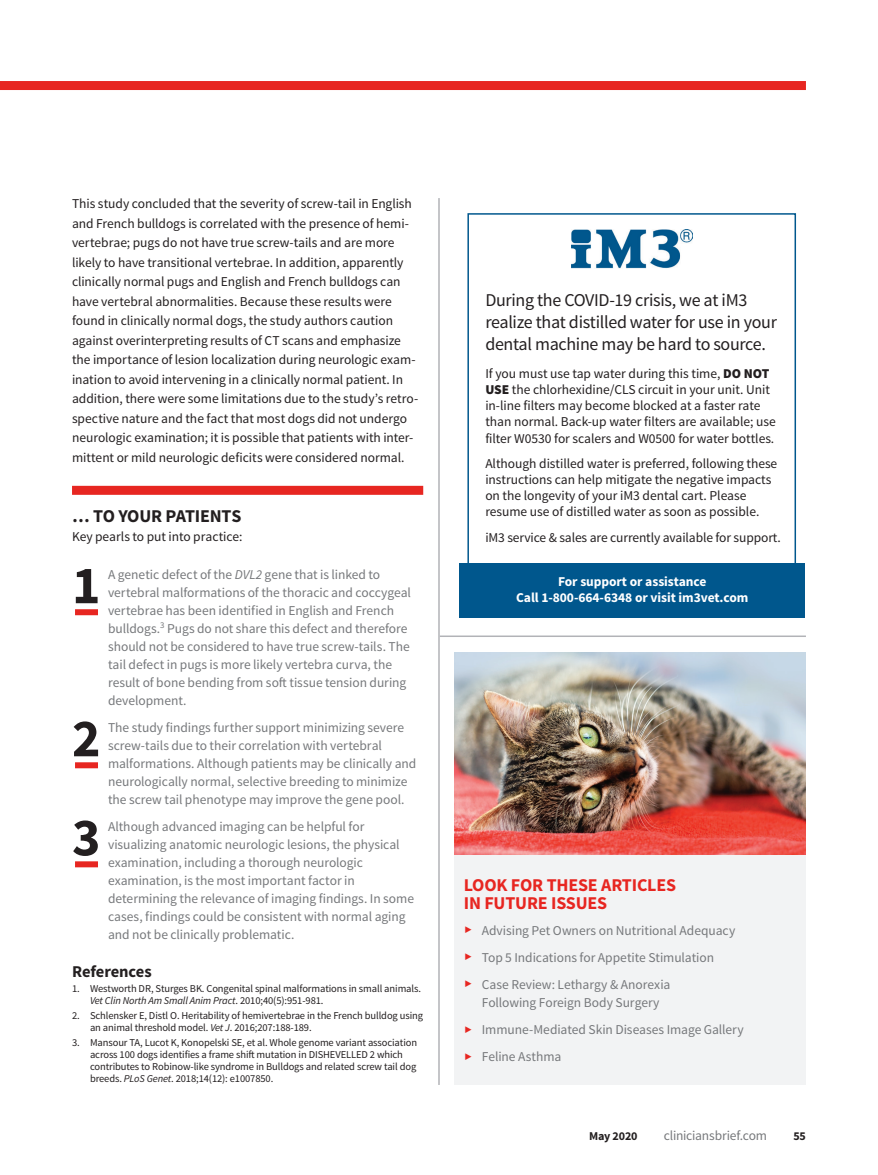
<style>
.page{position:relative;width:878px;height:1175px;background:#fff}
.page>*{position:absolute;margin:0;border:0;box-sizing:border-box;transform-origin:0 0}
.t1{font:700 53.85px "Source Sans Pro";color:#231f20}
.t2{font:18px/21.6px "Source Sans Pro";letter-spacing:-.02em;color:#231f20}
.t3{font:700 18px/18px "Source Sans Pro";letter-spacing:-.01em;color:#e72621}
.t4{font:700 18px "Source Sans Pro";letter-spacing:-.015em;color:#231f20}
.t5{font:700 16.5px "Source Sans Pro";letter-spacing:-.01em;color:#231f20}
.t6{font:13.5px/19.5px "Source Sans Pro";letter-spacing:-.005em;color:#231f20}
.t7{font:13.5px/18px "Source Sans Pro";letter-spacing:-.005em;color:#76787b}
.t8{font:700 13.5px/16.2px "Source Sans Pro";letter-spacing:-.005em;color:#fff;text-align:center}
.t9{font:700 12px "Source Sans Pro";letter-spacing:-.005em;color:#231f20}
.t10{font:10.5px/12px "Source Sans Pro";letter-spacing:-.01em;color:#231f20}
.s1{font-style:italic}
.s2{font-weight:900}
</style>
<div class="page">
<div style="left:72px;top:486px;width:351px;height:9px;background:#e72621"></div>
<div style="left:75px;top:609px;width:23px;height:6px;background:#e72621"></div>
<div style="left:75px;top:762px;width:23px;height:6px;background:#e72621"></div>
<div style="left:75px;top:861px;width:23px;height:6px;background:#e72621"></div>
<div style="left:0;top:81px;width:806px;height:9px;background:#e72621"></div>
<img style="left:571px;top:230px;width:121px;height:39px">
<div style="left:467px;top:213px;width:329px;height:401px;border:2px solid #00578d"></div>
<div style="left:459px;top:563px;width:346px;height:55px;background:#00578d"></div>
<hr style="left:440px;top:635px;width:366px;height:2px;background:#b2b3b7">
<hr style="left:438px;top:198px;width:2px;height:886px;background:#b2b3b7">
<div style="left:454px;top:854px;width:352px;height:230px;background:#f2f3f4"></div>
<img style="left:454px;top:653px;width:352px;height:201px">
<p class="t6" style="left:72px;top:194px;width:348px">This study concluded that the severity of screw-tail in English and French bulldogs is correlated with the presence of hemi&shy;vertebrae; pugs do not have true screw-tails and are more likely to have transitional vertebrae. In addition, apparently clinically normal pugs and English and French bulldogs can have vertebral abnormalities. Because these results were found in clinically normal dogs, the study authors caution against overinterpreting results of CT scans and emphasize the importance of lesion localization during neurologic exam&shy;ination to avoid intervening in a clinically normal patient. In addition, there were some limitations due to the study’s retro&shy;spective nature and the fact that most dogs did not undergo neurologic examination; it is possible that patients with inter&shy;mittent or mild neurologic deficits were considered normal.</p>
<h2 class="t4" style="left:72px;top:504px;width:171px">… TO YOUR PATIENTS</h2>
<p class="t6" style="left:72px;top:527px;width:172px">Key pearls to put into practice:</p>
<h1 class="t1" style="left:72px;top:551px;width:30px">1</h1>
<p class="t7" style="left:108px;top:565px;width:304px">A genetic defect of the <span class="s1">DVL2</span> gene that is linked to vertebral malformations of the thoracic and coccygeal vertebrae has been identified in English and French bulldogs.<sup>3</sup> Pugs do not share this defect and therefore should not be considered to have true screw-tails. The tail defect in pugs is more likely vertebra curva, the result of bone bending from soft tissue tension during development.</p>
<h1 class="t1" style="left:72px;top:704px;width:30px">2</h1>
<p class="t7" style="left:108px;top:718px;width:310px">The study findings further support minimizing severe screw-tails due to their correlation with vertebral malformations. Although patients may be clinically and neurologically normal, selective breeding to minimize the screw tail phenotype may improve the gene pool.</p>
<h1 class="t1" style="left:72px;top:803px;width:30px">3</h1>
<p class="t7" style="left:108px;top:817px;width:307px">Although advanced imaging can be helpful for visualizing anatomic neurologic lesions, the physical examination, including a thorough neurologic examination, is the most important factor in determining the relevance of imaging findings. In some cases, findings could be consistent with normal aging and not be clinically problematic.</p>
<p class="t5" style="left:72px;top:960px;width:81px">References</p>
<p class="t10" style="left:90px;top:982px;width:332px;text-indent:-18px">1. Westworth DR, Sturges BK. Congenital spinal malformations in small animals.<br><span class="s1">Vet Clin North Am Small Anim Pract</span>. 2010;40(5):951-981.</p>
<p class="t10" style="left:90px;top:1009px;width:334px;text-indent:-18px">2. Schlensker E, Distl O. Heritability of hemivertebrae in the French bulldog using an animal threshold model. <span class="s1">Vet J</span>. 2016;207:188-189.</p>
<p class="t10" style="left:90px;top:1036px;width:328px;text-indent:-18px">3. Mansour TA, Lucot K, Konopelski SE, et al. Whole genome variant association across 100 dogs identifies a frame shift mutation in DISHEVELLED 2 which contributes to Robinow-like syndrome in Bulldogs and related screw tail dog breeds. <span class="s1">PLoS Genet</span>. 2018;14(12): e1007850.</p>
<h2 class="t2" style="left:485px;top:290px;width:293px">During the COVID-19 crisis, we at iM3 realize that distilled water for use in your dental machine may be hard to source.</h2>
<p class="t6" style="left:485px;top:365px;width:292px;line-height:16.2px">If you must use tap water during this time, <span class="s2">DO NOT USE</span> the chlorhexidine/CLS circuit in your unit. Unit in-line filters may become blocked at a faster rate than normal. Back-up water filters are available; use filter W0530 for scalers and W0500 for water bottles.</p>
<p class="t6" style="left:485px;top:455px;width:293px;line-height:16.2px">Although distilled water is preferred, following these instructions can help mitigate the negative impacts on the longevity of your iM3 dental cart. Please resume use of distilled water as soon as possible.</p>
<p class="t6" style="left:485px;top:527px;width:297px">iM3 service &amp; sales are currently available for support.</p>
<p class="t8" style="left:516px;top:573px;width:234px">For support or assistance<br>Call 1-800-664-6348 or visit im3vet.com</p>
<h2 class="t3" style="left:464px;top:877px;width:214px">LOOK FOR THESE ARTICLES<br>IN FUTURE ISSUES</h2>
<p class="t7" style="left:482px;top:917px;width:255px;line-height:27px">Advising Pet Owners on Nutritional Adequacy<br>Top 5 Indications for Appetite Stimulation<br>Case Review: Lethargy &amp; Anorexia</p>
<p class="t7" style="left:482px;top:989px;width:263px;line-height:27px">Following Foreign Body Surgery<br>Immune-Mediated Skin Diseases Image Gallery<br>Feline Asthma</p>
<p class="t9" style="left:589px;top:1128px;width:50px">May 2020</p>
<p class="t7" style="left:663px;top:1126px;width:105px">cliniciansbrief.com</p>
<p class="t9" style="left:793px;top:1128px;width:14px">55</p>
</div>
